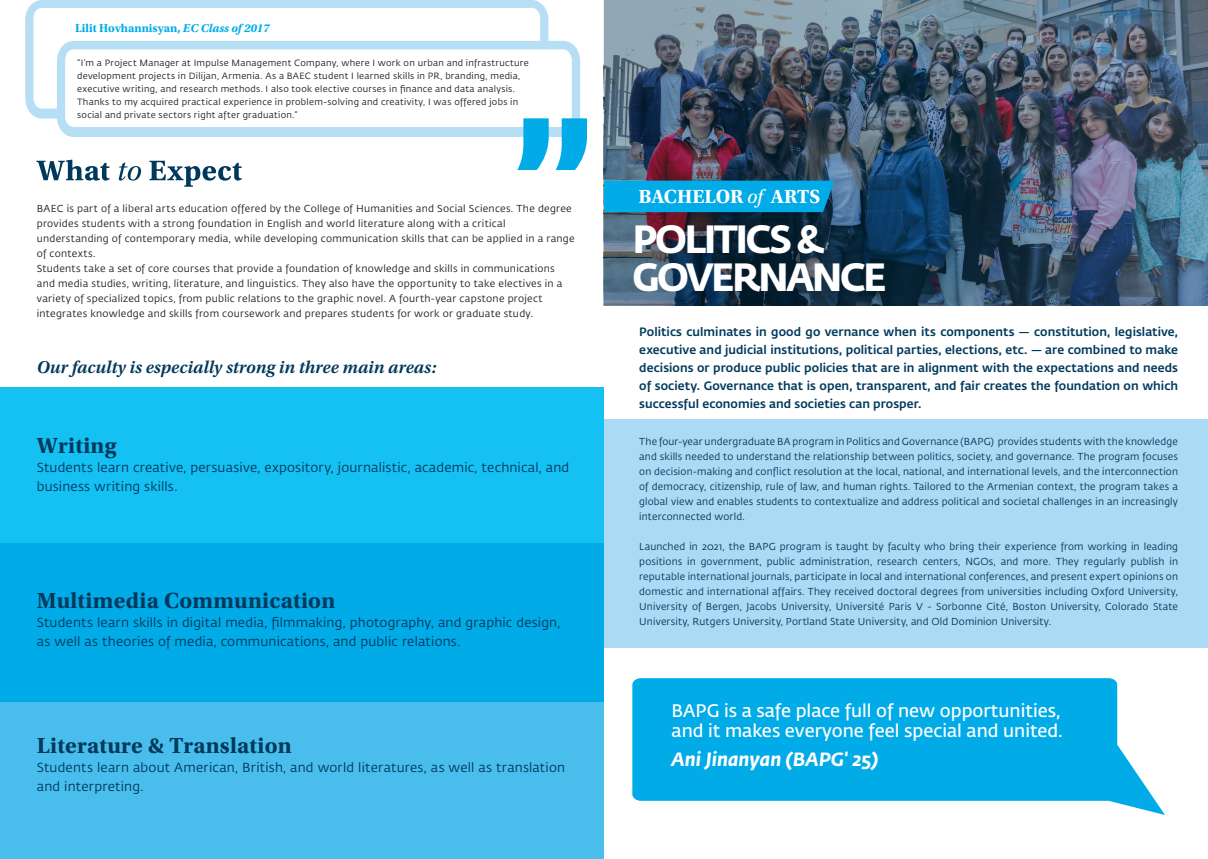
<style>
.page{position:relative;width:1208px;height:859px;background:#fff}
.page>*{position:absolute;margin:0;border:0;box-sizing:border-box;transform-origin:0 0}
.t1{font:700 39px "Fedra Sans Arm";letter-spacing:-.06em;color:#fff}
.t2{font:700 23px "Utopia Std";letter-spacing:.01em;color:#00395c}
.t3{font:700 20px "Utopia Std";color:#fff}
.t4{font:italic 700 19px "Fedra Sans Arm";color:#fff}
.t5{font:600 18px/20px "Fedra Sans Arm";color:#fff}
.t6{font:italic 600 18px "Utopia Std";color:#00395c}
.BODY{font:13px/19px "Fedra Sans Arm";letter-spacing:.015em;color:#00395c}
.t7{font:500 12px/18px "Fedra Sans Arm";letter-spacing:.005em;color:#00395c;text-align:justify}
.t8{font:700 12px "Utopia Std";color:#00abe7}
.t9{font:10px/15px "Fedra Sans Arm";letter-spacing:.015em;color:#00395c;text-align:justify}
.BODY-2{font:10px/15px "Fedra Sans Arm";letter-spacing:.025em;color:#231f20}
.BODY-3{font:9px/13px "Fedra Sans Arm";letter-spacing:.03em;color:#231f20}
.s1{font-style:italic}
.s2{font-weight:400;font-style:italic}
</style>
<div class="page">
<svg style="left:25px;top:0;width:555px;height:160px"></svg>
<div style="left:0;top:387px;width:604px;height:159px;background:#15c0f2"></div>
<div style="left:0;top:687px;width:604px;height:172px;background:#49beed"></div>
<div style="left:0;top:543px;width:604px;height:159px;background:#00abe7"></div>
<svg style="left:36px;top:160px;width:206px;height:27px"></svg>
<svg style="left:517px;top:118px;width:70px;height:52px"></svg>
<img style="left:604px;top:0;width:604px;height:306px">
<div style="left:604px;top:181px;width:230px;height:31px;background:#00abe7"></div>
<div style="left:604px;top:419px;width:604px;height:229px;background:#aadaf4"></div>
<svg style="left:632px;top:678px;width:533px;height:137px;fill:#00abe7"></svg>
<p class="t8" style="left:75px;top:21px;width:196px">Lilit Hovhannisyan, <span class="s1">EC Class of 2017</span></p>
<p class="BODY-3" style="left:77px;top:56px;width:453px">“I’m a Project Manager at Impulse Management Company, where I work on urban and infrastructure development projects in Dilijan, Armenia. As a BAEC student I learned skills in PR, branding, media, executive writing, and research methods. I also took elective courses in finance and data analysis.<br>Thanks to my acquired practical experience in problem-solving and creativity, I was offered jobs in social and private sectors right after graduation.”</p>
<p class="BODY-2" style="left:37px;top:201px;width:539px">BAEC is part of a liberal arts education offered by the College of Humanities and Social Sciences. The degree provides students with a strong foundation in English and world literature along with a critical understanding of contemporary media, while developing communication skills that can be applied in a range of contexts.</p>
<p class="BODY-2" style="left:37px;top:261px;width:527px">Students take a set of core courses that provide a foundation of knowledge and skills in communications and media studies, writing, literature, and linguistics. They also have the opportunity to take electives in a variety of specialized topics, from public relations to the graphic novel. A fourth-year capstone project integrates knowledge and skills from coursework and prepares students for work or graduate study.</p>
<p class="t6" style="left:37px;top:357px;width:401px">Our faculty is especially strong in three main areas:</p>
<p class="t2" style="left:37px;top:432px;width:81px">Writing</p>
<p class="BODY" style="left:37px;top:458px;width:534px">Students learn creative, persuasive, expository, journalistic, academic, technical, and business writing skills.</p>
<p class="t2" style="left:37px;top:587px;width:300px">Multimedia Communication</p>
<p class="BODY" style="left:37px;top:612px;width:525px">Students learn skills in digital media, filmmaking, photography, and graphic design, as well as theories of media, communications, and public relations.</p>
<p class="t2" style="left:37px;top:732px;width:256px">Literature &amp; Translation</p>
<p class="BODY" style="left:37px;top:758px;width:530px">Students learn about American, British, and world literatures, as well as translation and interpreting.</p>
<p class="t3" style="left:638px;top:185px;width:183px">BACHELOR <span class="s2">of</span> ARTS</p>
<p class="t1" style="left:632px;top:214px;width:194px">POLITICS &amp;</p>
<p class="t1" style="left:632px;top:252px;width:255px">GOVERNANCE</p>
<p class="t7" style="left:639px;top:322px;width:540px">Politics culminates in good go vernance when its components — constitution, legislative, executive and judicial institutions, political parties, elections, etc. — are combined to make decisions or produce public policies that are in alignment with the expectations and needs of society. Governance that is open, transparent, and fair creates the foundation on which successful economies and societies can prosper.</p>
<p class="t9" style="left:639px;top:434px;width:540px">The four-year undergraduate BA program in Politics and Governance (BAPG) provides students with the knowledge and skills needed to understand the relationship between politics, society, and governance. The program focuses on decision-making and conflict resolution at the local, national, and international levels, and the interconnection of democracy, citizenship, rule of law, and human rights. Tailored to the Armenian context, the program takes a global view and enables students to contextualize and address political and societal challenges in an increasingly interconnected world.</p>
<p class="t9" style="left:639px;top:539px;width:540px">Launched in 2021, the BAPG program is taught by faculty who bring their experience from working in leading positions in government, public administration, research centers, NGOs, and more. They regularly publish in reputable international journals, participate in local and international conferences, and present expert opinions on domestic and international affairs. They received doctoral degrees from universities including Oxford University, University of Bergen, Jacobs University, Université Paris V - Sorbonne Cité, Boston University, Colorado State University, Rutgers University, Portland State University, and Old Dominion University.</p>
<p class="t5" style="left:671px;top:701px;width:393px">BAPG is a safe place full of new opportunities, and it makes everyone feel special and united.</p>
<p class="t4" style="left:671px;top:747px;width:208px">Ani Jinanyan (BAPG' 25)</p>
</div>
